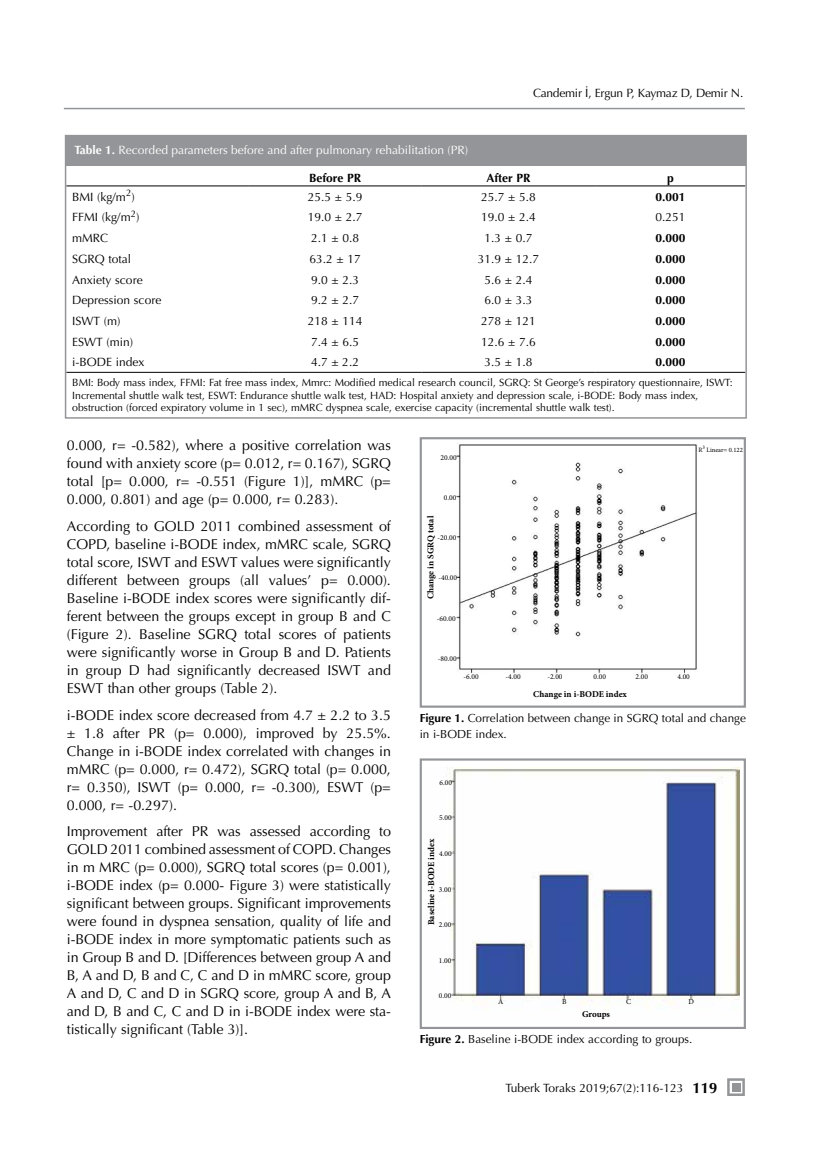
<style>
.page{position:relative;width:830px;height:1170px;background:#fff}
.page>*{position:absolute;margin:0;border:0;box-sizing:border-box;transform-origin:0 0}
.t1{font:700 15px "Optima LT Std";color:#000}
.t2{font:14.25px/18px "Optima LT Std";color:#000;text-align:justify}
.t3{font:12px "Optima LT Std";color:#000}
.t4{font:12px "Optima LT Std";color:#fff}
.t5{font:700 12px "Optima LT Std";color:#000}
.t6{font:12px "Optima LT Std";letter-spacing:-.02em;color:#000}
.t7{font:11.7px/15.5px "Optima LT Std";color:#000}
.t8{font:10.5px/12.6px "Optima LT Std";color:#000}
.t9{font:700 9px "Minion Pro";color:#000}
.t10{font:7.5px "Minion Pro";color:#000}
.t11{font:6.6px "Minion Pro";letter-spacing:-.005em;color:#000}
.s1{font-weight:700}
</style>
<div class="page">
<hr style="left:64px;top:108px;width:680px;height:1px;background:#939598">
<svg style="left:727px;top:1078px;width:17px;height:17px"></svg>
<div style="left:731px;top:1082px;width:8px;height:9px;background:#939598"></div>
<div style="left:66px;top:136px;width:679px;height:29px;background:#939598"></div>
<hr style="left:66px;top:185px;width:183px;height:1px;background:#000">
<hr style="left:249px;top:185px;width:172px;height:1px;background:#000">
<hr style="left:421px;top:185px;width:174px;height:1px;background:#000">
<hr style="left:595px;top:185px;width:150px;height:1px;background:#000">
<hr style="left:66px;top:372px;width:183px;height:1px;background:#000">
<hr style="left:249px;top:372px;width:172px;height:1px;background:#000">
<hr style="left:421px;top:372px;width:174px;height:1px;background:#000">
<hr style="left:595px;top:372px;width:150px;height:1px;background:#000">
<div style="left:65px;top:135px;width:681px;height:283px;border:2px solid #939598"></div>
<img style="left:446px;top:767px;width:293px;height:239px">
<div style="left:419px;top:758px;width:326px;height:270px;border:2px solid #939598"></div>
<img style="left:456px;top:444px;width:241px;height:230px">
<div style="left:419px;top:437px;width:326px;height:270px;border:2px solid #939598"></div>
<p class="t6" style="left:532px;top:86px;width:212px">Candemir İ, Ergun P, Kaymaz D, Demir N.</p>
<p class="t4" style="left:74px;top:142px;width:395px"><span class="s1">Table 1.</span> Recorded parameters before and after pulmonary rehabilitation (PR)</p>
<p class="t5" style="left:309px;top:170px;width:53px">Before PR</p>
<p class="t5" style="left:486px;top:170px;width:46px">After PR</p>
<p class="t5" style="left:667px;top:170px;width:8px">p</p>
<p class="t3" style="left:72px;top:189px;width:64px">BMI (kg/m<sup>2</sup>)</p>
<p class="t3" style="left:307px;top:189px;width:56px">25.5 ± 5.9</p>
<p class="t3" style="left:481px;top:189px;width:56px">25.7 ± 5.8</p>
<p class="t5" style="left:655px;top:189px;width:32px">0.001</p>
<p class="t3" style="left:72px;top:210px;width:69px">FFMI (kg/m<sup>2</sup>)</p>
<p class="t3" style="left:307px;top:210px;width:56px">19.0 ± 2.7</p>
<p class="t3" style="left:481px;top:210px;width:56px">19.0 ± 2.4</p>
<p class="t3" style="left:655px;top:210px;width:32px">0.251</p>
<p class="t3" style="left:72px;top:231px;width:37px">mMRC</p>
<p class="t3" style="left:311px;top:231px;width:49px">2.1 ± 0.8</p>
<p class="t3" style="left:484px;top:231px;width:49px">1.3 ± 0.7</p>
<p class="t5" style="left:655px;top:231px;width:32px">0.000</p>
<p class="t3" style="left:72px;top:252px;width:61px">SGRQ total</p>
<p class="t3" style="left:309px;top:252px;width:53px">63.2 ± 17</p>
<p class="t3" style="left:477px;top:252px;width:63px">31.9 ± 12.7</p>
<p class="t5" style="left:655px;top:251px;width:32px">0.000</p>
<p class="t3" style="left:72px;top:272px;width:72px">Anxiety score</p>
<p class="t3" style="left:311px;top:272px;width:49px">9.0 ± 2.3</p>
<p class="t3" style="left:484px;top:272px;width:49px">5.6 ± 2.4</p>
<p class="t5" style="left:655px;top:272px;width:32px">0.000</p>
<p class="t3" style="left:72px;top:293px;width:91px">Depression score</p>
<p class="t3" style="left:311px;top:293px;width:49px">9.2 ± 2.7</p>
<p class="t3" style="left:484px;top:293px;width:49px">6.0 ± 3.3</p>
<p class="t5" style="left:655px;top:293px;width:32px">0.000</p>
<p class="t3" style="left:72px;top:314px;width:50px">ISWT (m)</p>
<p class="t3" style="left:307px;top:314px;width:56px">218 ± 114</p>
<p class="t3" style="left:481px;top:314px;width:56px">278 ± 121</p>
<p class="t5" style="left:655px;top:314px;width:32px">0.000</p>
<p class="t3" style="left:72px;top:334px;width:63px">ESWT (min)</p>
<p class="t3" style="left:311px;top:334px;width:49px">7.4 ± 6.5</p>
<p class="t3" style="left:481px;top:334px;width:56px">12.6 ± 7.6</p>
<p class="t5" style="left:655px;top:334px;width:32px">0.000</p>
<p class="t3" style="left:72px;top:355px;width:74px">i-BODE index</p>
<p class="t3" style="left:311px;top:355px;width:49px">4.7 ± 2.2</p>
<p class="t3" style="left:484px;top:355px;width:49px">3.5 ± 1.8</p>
<p class="t5" style="left:655px;top:355px;width:32px">0.000</p>
<p class="t8" style="left:72px;top:376px;width:661px">BMI: Body mass index, FFMI: Fat free mass index, Mmrc: Modified medical research council, SGRQ: St George’s respiratory questionnaire, ISWT:<br>Incremental shuttle walk test, ESWT: Endurance shuttle walk test, HAD: Hospital anxiety and depression scale, i-BODE: Body mass index, obstruction (forced expiratory volume in 1 sec), mMRC dyspnea scale, exercise capacity (incremental shuttle walk test).</p>
<p class="t2" style="left:67px;top:436px;width:325px">0.000, r= -0.582), where a positive correlation was found with anxiety score (p= 0.012, r= 0.167), SGRQ total [p= 0.000, r= -0.551 (Figure 1)], mMRC (p= 0.000, 0.801) and age (p= 0.000, r= 0.283).</p>
<p class="t2" style="left:67px;top:517px;width:325px">According to GOLD 2011 combined assessment of COPD, baseline i-BODE index, mMRC scale, SGRQ total score, ISWT and ESWT values were significantly different between groups (all values’ p= 0.000).<br>Baseline i-BODE index scores were significantly dif&shy;ferent between the groups except in group B and C (Figure 2). Baseline SGRQ total scores of patients were significantly worse in Group B and D. Patients in group D had significantly decreased ISWT and ESWT than other groups (Table 2).</p>
<p class="t2" style="left:67px;top:705px;width:325px">i-BODE index score decreased from 4.7 ± 2.2 to 3.5 ± 1.8 after PR (p= 0.000), improved by 25.5%.<br>Change in i-BODE index correlated with changes in mMRC (p= 0.000, r= 0.472), SGRQ total (p= 0.000, r= 0.350), ISWT (p= 0.000, r= -0.300), ESWT (p= 0.000, r= -0.297).</p>
<p class="t2" style="left:67px;top:822px;width:325px">Improvement after PR was assessed according to GOLD 2011 combined assessment of COPD. Changes in m MRC (p= 0.000), SGRQ total scores (p= 0.001), i-BODE index (p= 0.000- Figure 3) were statistically significant between groups. Significant improvements were found in dyspnea sensation, quality of life and i-BODE index in more symptomatic patients such as in Group B and D. [Differences between group A and B, A and D, B and C, C and D in mMRC score, group A and D, C and D in SGRQ score, group A and B, A and D, B and C, C and D in i-BODE index were sta&shy;tistically significant (Table 3)].</p>
<p class="t10" style="left:440px;top:452px;width:18px">20.00</p>
<p class="t10" style="left:443px;top:493px;width:14px">0.00</p>
<p class="t10" style="left:437px;top:532px;width:20px">-20.00</p>
<p class="t10" style="left:438px;top:573px;width:20px">-40.00</p>
<p class="t10" style="left:436px;top:613px;width:20px">-60.00</p>
<p class="t10" style="left:438px;top:653px;width:20px">-80.00</p>
<p class="t9" style="left:424px;top:599px;width:85px;rotate:-90deg">Change in SGRQ total</p>
<p class="t10" style="left:463px;top:671px;width:17px">-6.00</p>
<p class="t10" style="left:505px;top:671px;width:17px">-4.00</p>
<p class="t10" style="left:547px;top:671px;width:17px">-2.00</p>
<p class="t10" style="left:593px;top:671px;width:14px">0.00</p>
<p class="t9" style="left:533px;top:687px;width:95px">Change in i-BODE index</p>
<p class="t10" style="left:635px;top:671px;width:14px">2.00</p>
<p class="t11" style="left:698px;top:445px;width:46px">R<sup>3</sup> Linear= 0.122</p>
<p class="t10" style="left:677px;top:671px;width:14px">4.00</p>
<p class="t7" style="left:419px;top:710px;width:327px"><span class="s1">Figure 1.</span> Correlation between change in SGRQ total and change in i-BODE index.</p>
<p class="t10" style="left:439px;top:777px;width:14px">6.00</p>
<p class="t10" style="left:439px;top:812px;width:14px">5.00</p>
<p class="t10" style="left:439px;top:848px;width:14px">4.00</p>
<p class="t10" style="left:438px;top:884px;width:14px">3.00</p>
<p class="t10" style="left:438px;top:919px;width:14px">2.00</p>
<p class="t10" style="left:438px;top:955px;width:14px">1.00</p>
<p class="t10" style="left:438px;top:990px;width:14px">0.00</p>
<p class="t9" style="left:425px;top:925px;width:88px;rotate:-90deg">Baseline i-BODE index</p>
<p class="t10" style="left:498px;top:996px;width:7px">A</p>
<p class="t10" style="left:562px;top:996px;width:6px">B</p>
<p class="t10" style="left:626px;top:996px;width:6px">C</p>
<p class="t9" style="left:581px;top:1007px;width:30px">Groups</p>
<p class="t10" style="left:688px;top:996px;width:7px">D</p>
<p class="t7" style="left:419px;top:1031px;width:274px"><span class="s1">Figure 2.</span> Baseline i-BODE index according to groups.</p>
<p class="t3" style="left:505px;top:1080px;width:180px">Tuberk Toraks 2019;67(2):116-123</p>
<p class="t1" style="left:692px;top:1078px;width:27px">119</p>
</div>
